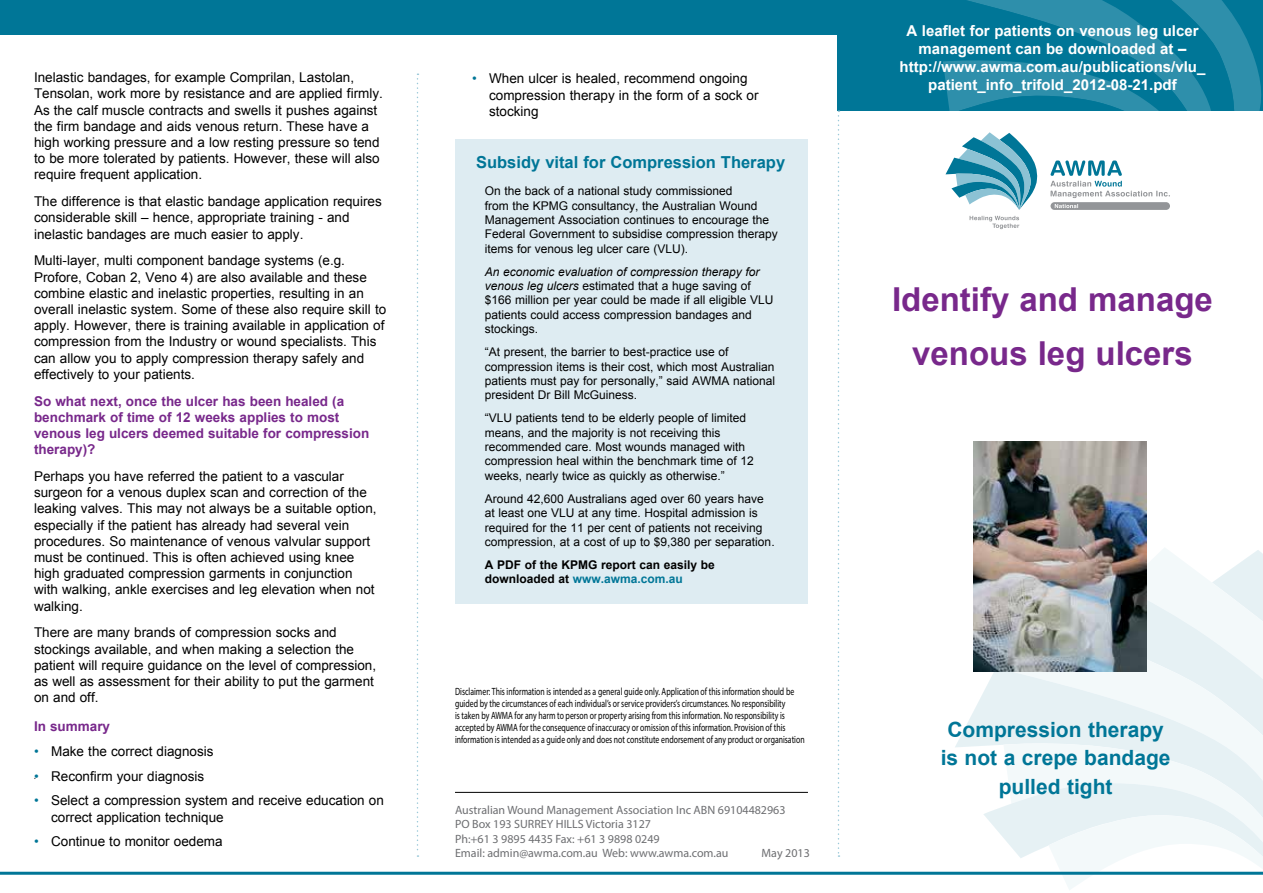
<style>
.page{position:relative;width:1263px;height:893px;background:#fff}
.page>*{position:absolute;margin:0;border:0;box-sizing:border-box;transform-origin:0 0}
.t1{font:700 33px/54px "Arial";color:#78288b;text-align:center}
.t2{font:700 21px/28.5px "Arial";color:#007697;text-align:center}
.t3{font:700 16.5px "Arial";color:#007697}
.t4{font:700 15px/18px "Arial";color:#fff;text-align:center}
.t5{font:13.5px/16.2px "Arial";color:#000}
.t6{font:700 13.5px/16.2px "Arial";color:#78288b}
.t7{font:12px/14.4px "Arial";color:#000}
.t8{font:12px/14.4px "Myriad Pro";color:#6d6e71}
.t9{font:700 12px/14.4px "Arial";color:#000}
.t10{font:10.5px/12px "Myriad Pro";color:#000;scale:.74 1}
.s1{color:#007697}
.s2{font-style:italic}
</style>
<div class="page">
<div style="left:838px;top:26px;width:425px;height:85px;background:#007697"></div>
<div style="left:455px;top:139px;width:353px;height:465px;background:#deecf2"></div>
<svg style="left:955px;top:694px;width:28px;height:178px"></svg>
<svg style="left:983px;top:550px;width:280px;height:340px"></svg>
<div style="left:1050px;top:202px;width:120px;height:8px;background:#939598;border-radius:4px"></div>
<svg style="left:1055px;top:204px;width:23px;height:4px"></svg>
<svg style="left:945px;top:132px;width:92px;height:97px"></svg>
<svg style="left:1050px;top:160px;width:120px;height:38px"></svg>
<div style="left:0;top:0;width:1263px;height:34px;background:#007697"></div>
<svg style="left:943px;top:0;width:318px;height:111px"></svg>
<hr style="left:0;top:872px;width:1263px;height:3px;background:#007697">
<hr style="left:455px;top:792px;width:353px;height:1px;background:#000">
<svg style="left:838px;top:111px;width:1px;height:746px"></svg>
<svg style="left:417px;top:74px;width:1px;height:783px"></svg>
<img style="left:973px;top:441px;width:173px;height:231px">
<p class="t5" style="left:34px;top:69px;width:350px">Inelastic bandages, for example Comprilan, Lastolan, Tensolan, work more by resistance and are applied firmly.<br>As the calf muscle contracts and swells it pushes against the firm bandage and aids venous return. These have a high working pressure and a low resting pressure so tend to be more tolerated by patients. However, these will also require frequent application.</p>
<p class="t5" style="left:34px;top:193px;width:349px">The difference is that elastic bandage application requires considerable skill – hence, appropriate training - and inelastic bandages are much easier to apply.</p>
<p class="t5" style="left:34px;top:253px;width:354px">Multi-layer, multi component bandage systems (e.g.<br>Profore, Coban 2, Veno 4) are also available and these combine elastic and inelastic properties, resulting in an overall inelastic system. Some of these also require skill to apply. However, there is training available in application of compression from the Industry or wound specialists. This can allow you to apply compression therapy safely and effectively to your patients.</p>
<p class="t6" style="left:34px;top:393px;width:337px">So what next, once the ulcer has been healed (a benchmark of time of 12 weeks applies to most venous leg ulcers deemed suitable for compression therapy)?</p>
<p class="t5" style="left:34px;top:468px;width:344px">Perhaps you have referred the patient to a vascular surgeon for a venous duplex scan and correction of the leaking valves. This may not always be a suitable option, especially if the patient has already had several vein procedures. So maintenance of venous valvular support must be continued. This is often achieved using knee high graduated compression garments in conjunction with walking, ankle exercises and leg elevation when not walking.</p>
<p class="t5" style="left:34px;top:625px;width:344px">There are many brands of compression socks and stockings available, and when making a selection the patient will require guidance on the level of compression, as well as assessment for their ability to put the garment on and off.</p>
<p class="t6" style="left:34px;top:719px;width:78px">In summary</p>
<p class="t5" style="left:34px;top:743px;width:181px"><span class="s1">•</span> Make the correct diagnosis</p>
<p class="t5" style="left:34px;top:768px;width:172px"><span class="s1">•</span> Reconfirm your diagnosis</p>
<p class="t5" style="left:51px;top:793px;width:334px;text-indent:-17px"><span class="s1">•</span> Select a compression system and receive education on correct application technique</p>
<p class="t5" style="left:34px;top:834px;width:190px"><span class="s1">•</span> Continue to monitor oedema</p>
<p class="t10" style="left:34px;top:769px;width:4px">.</p>
<p class="t5" style="left:489px;top:71px;width:271px;text-indent:-17px"><span class="s1">•</span> When ulcer is healed, recommend ongoing compression therapy in the form of a sock or stocking</p>
<p class="t3" style="left:476px;top:151px;width:310px">Subsidy vital for Compression Therapy</p>
<p class="t7" style="left:485px;top:184px;width:295px">On the back of a national study commissioned<br>from the KPMG consultancy, the Australian Wound Management Association continues to encourage the Federal Government to subsidise compression therapy items for venous leg ulcer care (VLU).</p>
<p class="t7" style="left:485px;top:264px;width:290px"><span class="s2">An economic evaluation of compression therapy for venous leg ulcers</span> estimated that a huge saving of $166 million per year could be made if all eligible VLU patients could access compression bandages and stockings.</p>
<p class="t7" style="left:485px;top:345px;width:292px">“At present, the barrier to best-practice use of compression items is their cost, which most Australian patients must pay for personally,” said AWMA national president Dr Bill McGuiness.</p>
<p class="t7" style="left:485px;top:411px;width:271px">“VLU patients tend to be elderly people of limited means, and the majority is not receiving this recommended care. Most wounds managed with compression heal within the benchmark time of 12 weeks, nearly twice as quickly as otherwise.”</p>
<p class="t7" style="left:485px;top:491px;width:291px">Around 42,600 Australians aged over 60 years have at least one VLU at any time. Hospital admission is required for the 11 per cent of patients not receiving compression, at a cost of up to $9,380 per separation.</p>
<p class="t9" style="left:485px;top:558px;width:232px">A PDF of the KPMG report can easily be downloaded at <span class="s1">www.awma.com.au</span></p>
<p class="t10" style="left:455px;top:685px;width:474px">Disclaimer: This information is intended as a general guide only. Application of this information should be guided by the circumstances of each individual’s or service providers’s circumstances. No responsibility<br>is taken by AWMA for any harm to person or property arising from this information. No responsibility is accepted by AWMA for the consequence of inaccuracy or omission of this information. Provision of this information is intended as a guide only and does not constitute endorsement of any product or organisation</p>
<p class="t8" style="left:455px;top:802px;width:332px">Australian Wound Management Association Inc ABN 69104482963<br>PO Box 193 SURREY HILLS Victoria 3127<br>Ph:+61 3 9895 4435 Fax: +61 3 9898 0249<br>Email: admin@awma.com.au Web: www.awma.com.au</p>
<p class="t8" style="left:762px;top:846px;width:50px">May 2013</p>
<p class="t4" style="left:899px;top:23px;width:307px">A leaflet for patients on venous leg ulcer management can be downloaded at – http://www.awma.com.au/publications/vlu_ patient_info_trifold_2012-08-21.pdf</p>
<h1 class="t1" style="left:892px;top:273px;width:322px">Identify and manage venous leg ulcers</h1>
<h2 class="t2" style="left:941px;top:716px;width:231px">Compression therapy is not a crepe bandage pulled tight</h2>
</div>
